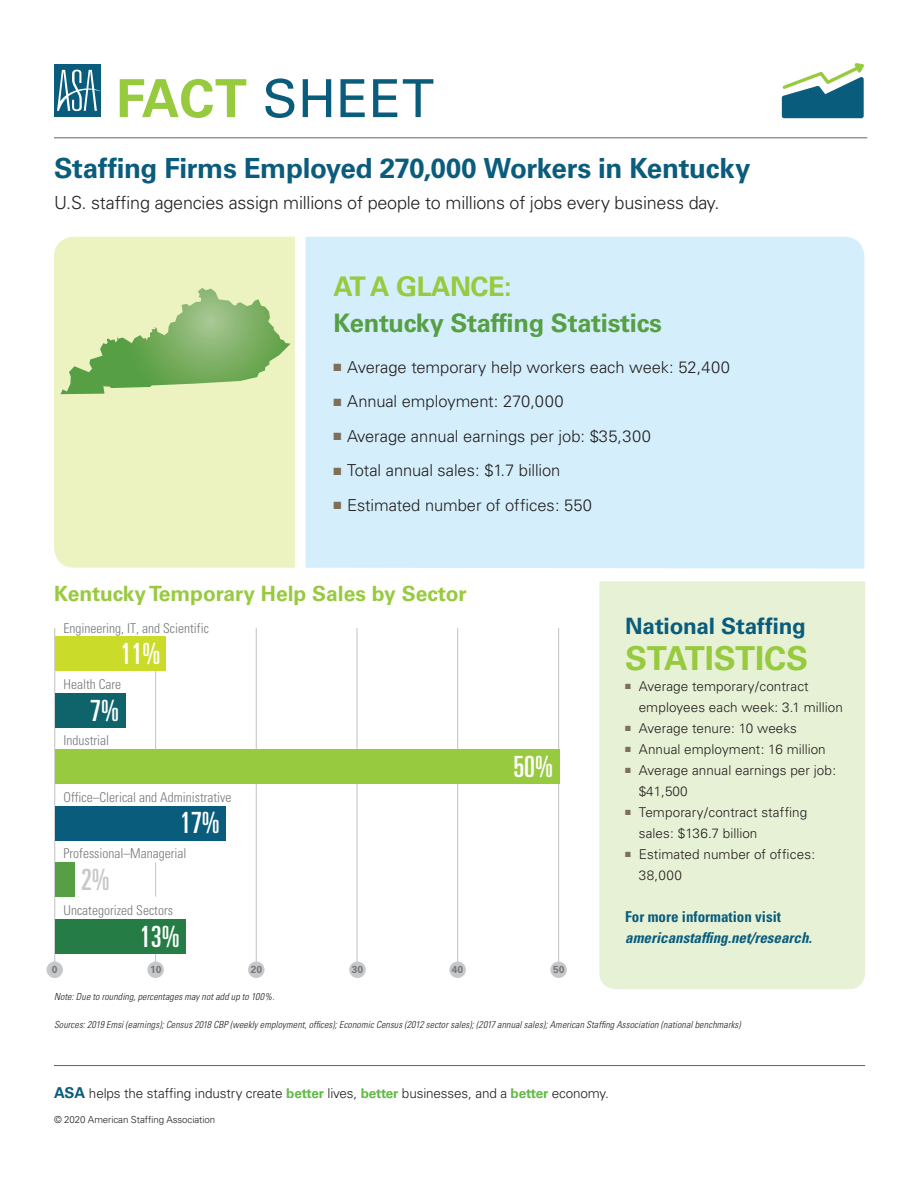
<style>
.page{position:relative;width:918px;height:1188px;background:#fff}
.page>*{position:absolute;margin:0;border:0;box-sizing:border-box;transform-origin:0 0}
.t1{font:52.5px "Univers";letter-spacing:.01em;color:#0a5c7d}
.t2{font:700 33px "Univers";letter-spacing:-.005em;color:#98ca3f}
.t3{font:ultra-condensed 29.25px "Univers";color:#fff}
.t4{font:ultra-condensed 29.25px "Univers";color:#c7c8ca}
._2019_Main_head{font:700 27.75px "Univers";letter-spacing:-.015em;color:#0a5c7d}
.At_a_glance_header{font:700 27px "Univers";letter-spacing:-.02em;color:#98ca3f}
.At_a_glance_header-2{font:700 25.5px "Univers";letter-spacing:-.01em;color:#569f44}
.t5{font:700 22.5px "Univers";letter-spacing:-.005em;color:#0a5c7d}
.Chart_Header{font:700 21px "Univers";color:#98ca3f}
.Final_Intro_copy{font:300 18px "Univers";letter-spacing:-.01em;color:#231f20}
.Bullets{font:300 16.5px "Univers";letter-spacing:-.005em;color:#231f20}
.t6{font:italic 700 condensed 15px "Univers";color:#0a5c7d}
.t7{font:700 condensed 15px "Univers";color:#0a5c7d}
.t8{font:300 13.5px/21px "Univers";letter-spacing:.005em;color:#231f20}
.t9{font:300 condensed 13.5px "Univers";color:#76787b}
.t10{font:700 10.2px "Univers";color:#76787b}
.t11{font:italic 300 condensed 9.75px "Univers";letter-spacing:.015em;color:#231f20}
.t12{font:300 9.75px "Univers";letter-spacing:-.01em;color:#231f20}
.s1{font-weight:700;color:#98ca3f}
.s2{color:#806f57}
.s3{font-weight:700;font-size:15px;color:#0a5c7d}
.s4{font-weight:700;color:#60bb46}
</style>
<div class="page">
<div style="left:599px;top:581px;width:266px;height:408px;background:#e7f1d5"></div>
<hr style="left:54px;top:138px;width:813px;height:1px;background:#636366">
<div style="left:54px;top:64px;width:46px;height:53px;background:#0a5c7d"></div>
<svg style="left:57px;top:70px;width:44px;height:41px"></svg>
<svg style="left:782px;top:63px;width:82px;height:55px"></svg>
<div style="left:306px;top:237px;width:558px;height:332px;background:#d4effb"></div>
<div style="left:54px;top:237px;width:241px;height:331px;background:#edf2c1"></div>
<hr style="left:54px;top:1065px;width:811px;height:1px;background:#636366">
<hr style="left:54px;top:628px;width:1px;height:336px;background:#c7c8ca">
<div style="left:46px;top:962px;width:17px;height:16px;background:#c7c8ca;border-radius:50%"></div>
<hr style="left:256px;top:628px;width:1px;height:336px;background:#c7c8ca">
<div style="left:248px;top:962px;width:17px;height:16px;background:#c7c8ca;border-radius:50%"></div>
<hr style="left:155px;top:931px;width:1px;height:33px;background:#c7c8ca">
<hr style="left:155px;top:862px;width:1px;height:35px;background:#c7c8ca">
<hr style="left:155px;top:659px;width:1px;height:118px;background:#c7c8ca">
<div style="left:147px;top:962px;width:17px;height:16px;background:#c7c8ca;border-radius:50%"></div>
<hr style="left:356px;top:628px;width:2px;height:336px;background:#c7c8ca">
<div style="left:349px;top:962px;width:17px;height:16px;background:#c7c8ca;border-radius:50%"></div>
<hr style="left:457px;top:628px;width:1px;height:336px;background:#c7c8ca">
<div style="left:449px;top:962px;width:17px;height:16px;background:#c7c8ca;border-radius:50%"></div>
<hr style="left:558px;top:628px;width:1px;height:336px;background:#c7c8ca">
<div style="left:550px;top:962px;width:17px;height:16px;background:#c7c8ca;border-radius:50%"></div>
<div style="left:55px;top:919px;width:131px;height:34px;background:#257d45"></div>
<div style="left:55px;top:862px;width:20px;height:35px;background:#569f44"></div>
<div style="left:55px;top:806px;width:171px;height:34px;background:#0a5c7d"></div>
<div style="left:55px;top:749px;width:504px;height:35px;background:#98ca3f"></div>
<div style="left:55px;top:693px;width:70px;height:34px;background:#0f646b"></div>
<div style="left:55px;top:636px;width:111px;height:35px;background:#cadb2a"></div>
<svg style="left:61px;top:288px;width:230px;height:106px"></svg>
<h1 class="t1" style="left:116px;top:67px;width:319px"><span class="s1">FACT</span> SHEET</h1>
<p class="_2019_Main_head" style="left:54px;top:152px;width:698px">Staffing Firms Employed 270,000 Workers in Kentucky</p>
<p class="Final_Intro_copy" style="left:54px;top:191px;width:667px">U.S. staffing agencies assign millions of people to millions of jobs every business day.</p>
<p class="At_a_glance_header" style="left:334px;top:270px;width:179px">AT A GLANCE:</p>
<p class="At_a_glance_header-2" style="left:334px;top:308px;width:330px">Kentucky Staffing Statistics</p>
<p class="Bullets" style="left:334px;top:357px;width:398px"><span class="s2">■</span> Average temporary help workers each week: 52,400</p>
<p class="Bullets" style="left:334px;top:392px;width:232px"><span class="s2">■</span> Annual employment: 270,000</p>
<p class="Bullets" style="left:334px;top:426px;width:319px"><span class="s2">■</span> Average annual earnings per job: $35,300</p>
<p class="Bullets" style="left:334px;top:461px;width:228px"><span class="s2">■</span> Total annual sales: $1.7 billion</p>
<p class="Bullets" style="left:334px;top:495px;width:260px"><span class="s2">■</span> Estimated number of offices: 550</p>
<p class="Chart_Header" style="left:54px;top:582px;width:414px">Kentucky Temporary Help Sales by Sector</p>
<p class="t9" style="left:64px;top:620px;width:147px">Engineering, IT, and Scientific</p>
<p class="t3" style="left:121px;top:637px;width:41px">11%</p>
<p class="t9" style="left:64px;top:676px;width:59px">Health Care</p>
<p class="t3" style="left:90px;top:694px;width:30px">7%</p>
<p class="t9" style="left:64px;top:733px;width:47px">Industrial</p>
<p class="t9" style="left:64px;top:789px;width:169px">Office–Clerical and Administrative</p>
<p class="t3" style="left:180px;top:806px;width:41px">17%</p>
<p class="t9" style="left:64px;top:845px;width:124px">Professional–Managerial</p>
<p class="t4" style="left:81px;top:863px;width:30px">2%</p>
<p class="t9" style="left:64px;top:902px;width:111px">Uncategorized Sectors</p>
<p class="t3" style="left:140px;top:920px;width:41px">13%</p>
<p class="t3" style="left:513px;top:750px;width:41px">50%</p>
<p class="t10" style="left:52px;top:964px;width:7px">0</p>
<p class="t10" style="left:150px;top:964px;width:13px">10</p>
<p class="t10" style="left:251px;top:964px;width:13px">20</p>
<p class="t10" style="left:352px;top:964px;width:13px">30</p>
<p class="t10" style="left:452px;top:964px;width:13px">40</p>
<p class="t10" style="left:553px;top:964px;width:13px">50</p>
<h3 class="t5" style="left:625px;top:613px;width:182px">National Staffing</h3>
<h2 class="t2" style="left:625px;top:639px;width:184px">STATISTICS</h2>
<p class="t8" style="left:639px;top:675px;width:206px;text-indent:-14px"><span class="s2">■</span> Average temporary/contract employees each week: 3.1 million</p>
<p class="t8" style="left:625px;top:717px;width:173px"><span class="s2">■</span> Average tenure: 10 weeks</p>
<p class="t8" style="left:625px;top:738px;width:202px"><span class="s2">■</span> Annual employment: 16 million</p>
<p class="t8" style="left:639px;top:759px;width:199px;text-indent:-14px"><span class="s2">■</span> Average annual earnings per job: $41,500</p>
<p class="t8" style="left:639px;top:801px;width:170px;text-indent:-14px"><span class="s2">■</span> Temporary/contract staffing sales: $136.7 billion</p>
<p class="t8" style="left:639px;top:843px;width:178px;text-indent:-14px"><span class="s2">■</span> Estimated number of offices:<br>38,000</p>
<p class="t7" style="left:625px;top:907px;width:157px">For more information visit</p>
<p class="t6" style="left:625px;top:928px;width:188px">americanstaffing.net/research.</p>
<p class="t11" style="left:54px;top:991px;width:222px">Note: Due to rounding, percentages may not add up to 100%.</p>
<p class="t11" style="left:54px;top:1019px;width:688px">Sources: 2019 Emsi (earnings); Census 2018 CBP (weekly employment, offices); Economic Census (2012 sector sales); (2017 annual sales); American Staffing Association (national benchmarks)</p>
<p class="t8" style="left:54px;top:1083px;width:556px"><span class="s3">ASA</span> helps the staffing industry create <span class="s4">better</span> lives, <span class="s4">better</span> businesses, and a <span class="s4">better</span> economy.</p>
<p class="t12" style="left:54px;top:1114px;width:163px">© 2020 American Staffing Association</p>
</div>
